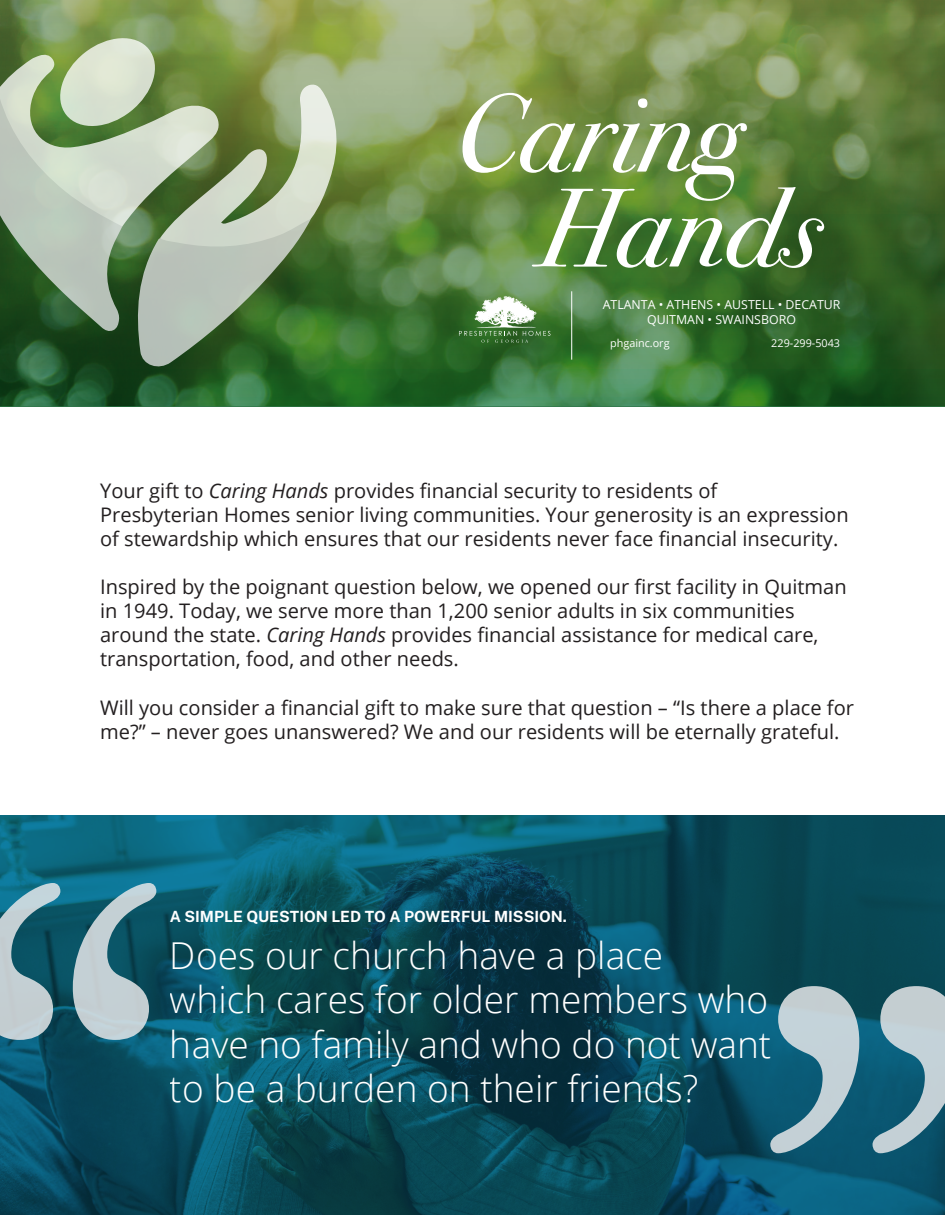
<style>
.page{position:relative;width:945px;height:1215px;background:#fff}
.page>*{position:absolute;margin:0;border:0;box-sizing:border-box;transform-origin:0 0}
.t1{font:300 37.05px/44.4px "Open Sans";color:#fff}
.t2{font:20.1px/24.2px "Open Sans";color:#231f20}
.t3{font:100 15.45px "Public Sans";color:#fff}
.t4{font:12.3px/14.9px "Open Sans";color:#fff;text-align:center}
.t5{font:10.8px "Open Sans";color:#fff}
.s1{font-style:italic}
</style>
<div class="page">
<img style="left:0;top:0;width:945px;height:406px">
<svg style="left:0;top:38px;width:337px;height:328px;background:#8aa17c"></svg>
<svg style="left:0;top:815px;width:945px;height:400px;background:#084c5d"></svg>
<svg style="left:0;top:883px;width:156px;height:157px;background:#628f9b"></svg>
<svg style="left:770px;top:986px;width:175px;height:167px;background:#608fa0"></svg>
<svg style="left:459px;top:296px;width:91px;height:47px"></svg>
<hr style="left:571px;top:291px;width:1px;height:69px;background:#fff">
<svg style="left:463px;top:93px;width:361px;height:175px"></svg>
<p class="t4" style="left:603px;top:297px;width:239px">ATLANTA • ATHENS • AUSTELL • DECATUR<br>QUITMAN • SWAINSBORO</p>
<p class="t5" style="left:610px;top:336px;width:61px">phgainc.org</p>
<p class="t5" style="left:771px;top:336px;width:70px">229-299-5043</p>
<p class="t2" style="left:100px;top:478px;width:750px">Your gift to <span class="s1">Caring Hands</span> provides financial security to residents of<br>Presbyterian Homes senior living communities. Your generosity is an expression of stewardship which ensures that our residents never face financial insecurity.</p>
<p class="t2" style="left:100px;top:574px;width:748px">Inspired by the poignant question below, we opened our first facility in Quitman in 1949. Today, we serve more than 1,200 senior adults in six communities around the state. <span class="s1">Caring Hands</span> provides financial assistance for medical care, transportation, food, and other needs.</p>
<p class="t2" style="left:100px;top:695px;width:755px">Will you consider a financial gift to make sure that question – “Is there a place for me?” – never goes unanswered? We and our residents will be eternally grateful.</p>
<p class="t3" style="left:170px;top:906px;width:399px">A SIMPLE QUESTION LED TO A POWERFUL MISSION.</p>
<h1 class="t1" style="left:170px;top:932px;width:603px">Does our church have a place<br>which cares for older members who have no family and who do not want to be a burden on their friends?</h1>
</div>
